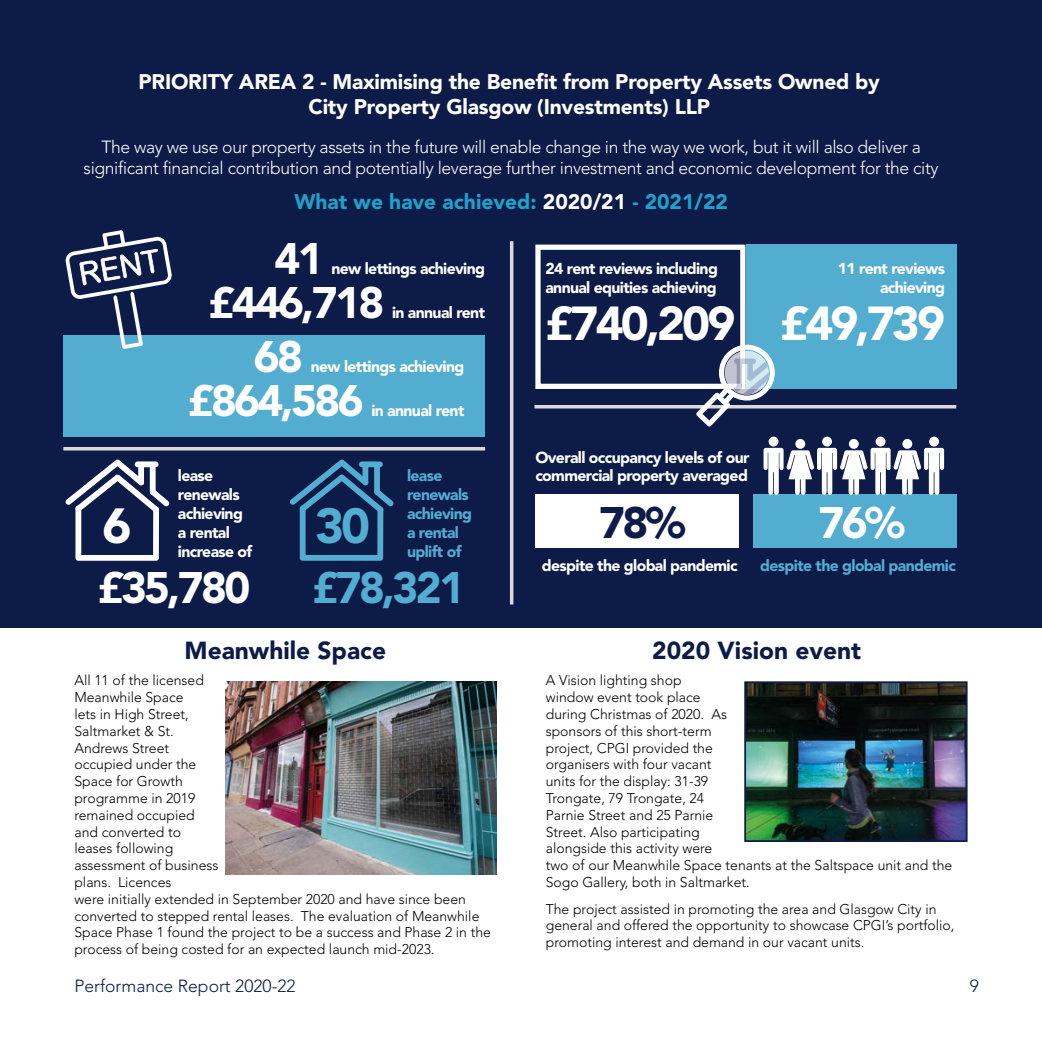
<style>
.page{position:relative;width:1042px;height:1042px;background:#fff}
.page>*{position:absolute;margin:0;border:0;box-sizing:border-box;transform-origin:0 0}
.t1{font:900 49px "Avenir";color:#52add0}
.t2{font:900 49px "Avenir";color:#fff}
.t3{font:900 47.25px "Avenir";letter-spacing:-.06em;color:#fff}
.t4{font:900 43.75px "Avenir";letter-spacing:-.06em;color:#fff}
.t5{font:900 43.75px "Avenir";color:#52add0}
.t6{font:900 43.75px "Avenir";color:#0c1b47}
.t7{font:900 24.5px "Avenir";color:#0c1b47}
.t8{font:900 21px/25.2px "Avenir";letter-spacing:-.01em;color:#fff;text-align:center}
.t9{font:900 21px "Avenir";color:#1fa2c9}
.t10{font:300 17.5px/21px "Avenir";letter-spacing:-.02em;color:#fff;text-align:center}
.t11{font:300 17.5px "Avenir";color:#0c1b47}
.t12{font:900 15.75px/18.9px "Avenir";letter-spacing:-.04em;color:#fff}
.t13{font:900 15.75px/18.9px "Avenir";letter-spacing:-.04em;color:#52add0}
.t14{font:300 14px/16.8px "Avenir";color:#000}
.s1{color:#fff}
</style>
<div class="page">
<div style="left:0;top:0;width:1042px;height:628px;background:#0c1b47"></div>
<img style="left:747px;top:684px;width:217px;height:155px">
<div style="left:744px;top:681px;width:223px;height:161px;border:2px solid #0c1b47"></div>
<div style="left:753px;top:494px;width:203px;height:54px;background:#52add0"></div>
<div style="left:535px;top:494px;width:204px;height:54px;background:#fff"></div>
<div style="left:63px;top:335px;width:422px;height:102px;background:#52add0"></div>
<div style="left:746px;top:245px;width:210px;height:144px;background:#52add0"></div>
<div style="left:535px;top:245px;width:210px;height:144px;border:5px solid #fff"></div>
<hr style="left:534px;top:405px;width:422px;height:3px;background:#dadada">
<hr style="left:63px;top:447px;width:422px;height:3px;background:#dadada">
<hr style="left:510px;top:241px;width:3px;height:363px;background:#dadada">
<svg style="left:696px;top:344px;width:79px;height:82px"></svg>
<svg style="left:65px;top:230px;width:107px;height:119px"></svg>
<svg style="left:65px;top:459px;width:105px;height:102px"></svg>
<svg style="left:290px;top:459px;width:104px;height:102px"></svg>
<div style="left:849px;top:439px;width:10px;height:10px;background:#fff;border-radius:50%"></div>
<div style="left:902px;top:439px;width:10px;height:10px;background:#fff;border-radius:50%"></div>
<div style="left:795px;top:439px;width:10px;height:10px;background:#fff;border-radius:50%"></div>
<div style="left:929px;top:437px;width:10px;height:9px;background:#fff;border-radius:50%"></div>
<div style="left:875px;top:437px;width:10px;height:9px;background:#fff;border-radius:50%"></div>
<div style="left:768px;top:437px;width:10px;height:9px;background:#fff;border-radius:50%"></div>
<svg style="left:763px;top:448px;width:181px;height:47px"></svg>
<div style="left:822px;top:437px;width:10px;height:9px;background:#fff;border-radius:50%"></div>
<img style="left:225px;top:681px;width:271px;height:193px">
<h3 class="t8" style="left:139px;top:69px;width:743px">PRIORITY AREA 2 - Maximising the Benefit from Property Assets Owned by<br>City Property Glasgow (Investments) LLP</h3>
<p class="t10" style="left:84px;top:136px;width:856px">The way we use our property assets in the future will enable change in the way we work, but it will also deliver a significant financial contribution and potentially leverage further investment and economic development for the city</p>
<h3 class="t9" style="left:294px;top:189px;width:435px">What we have achieved: <span class="s1">2020/21</span> - 2021/22</h3>
<h3 class="t4" style="left:274px;top:233px;width:51px">41</h3>
<p class="t12" style="left:545px;top:259px;width:174px">24 rent reviews including annual equities achieving</p>
<h2 class="t3" style="left:545px;top:295px;width:191px">£740,209</h2>
<p class="t12" style="left:331px;top:259px;width:155px">new lettings achieving</p>
<h3 class="t4" style="left:208px;top:276px;width:177px">£446,718</h3>
<p class="t12" style="left:838px;top:259px;width:109px;text-align:right">11 rent reviews achieving</p>
<h2 class="t3" style="left:780px;top:295px;width:166px">£49,739</h2>
<p class="t12" style="left:392px;top:303px;width:95px">in annual rent</p>
<h3 class="t4" style="left:254px;top:331px;width:51px">68</h3>
<p class="t12" style="left:311px;top:357px;width:155px">new lettings achieving</p>
<h3 class="t4" style="left:188px;top:374px;width:177px">£864,586</h3>
<p class="t12" style="left:371px;top:401px;width:95px">in annual rent</p>
<p class="t12" style="left:178px;top:466px;width:76px">lease renewals achieving a rental increase of</p>
<p class="t13" style="left:407px;top:466px;width:67px">lease renewals achieving a rental</p>
<h1 class="t2" style="left:103px;top:497px;width:30px">6</h1>
<h1 class="t1" style="left:315px;top:497px;width:57px">30</h1>
<p class="t13" style="left:407px;top:541px;width:56px">uplift of</p>
<h3 class="t4" style="left:98px;top:561px;width:154px">£35,780</h3>
<h3 class="t5" style="left:312px;top:561px;width:154px">£78,321</h3>
<h3 class="t7" style="left:185px;top:635px;width:203px">Meanwhile Space</h3>
<p class="t14" style="left:74px;top:672px;width:418px">All 11 of the licensed<br>Meanwhile Space<br>lets in High Street,<br>Saltmarket &amp; St.<br>Andrews Street<br>occupied under the<br>Space for Growth<br>programme in 2019<br>remained occupied<br>and converted to<br>leases following<br>assessment of business<br>plans. Licences<br>were initially extended in September 2020 and have since been converted to stepped rental leases. The evaluation of Meanwhile<br>Space Phase 1 found the project to be a success and Phase 2 in the process of being costed for an expected launch mid-2023.</p>
<p class="t12" style="left:535px;top:447px;width:216px">Overall occupancy levels of our commercial property averaged</p>
<h3 class="t6" style="left:599px;top:496px;width:88px">78%</h3>
<h3 class="t4" style="left:818px;top:496px;width:88px">76%</h3>
<p class="t12" style="left:542px;top:556px;width:197px">despite the global pandemic</p>
<p class="t13" style="left:760px;top:556px;width:197px">despite the global pandemic</p>
<h3 class="t7" style="left:652px;top:635px;width:210px">2020 Vision event</h3>
<p class="t14" style="left:546px;top:672px;width:408px">A Vision lighting shop<br>window event took place<br>during Christmas of 2020. As<br>sponsors of this short-term<br>project, CPGI provided the<br>organisers with four vacant<br>units for the display: 31-39<br>Trongate, 79 Trongate, 24<br>Parnie Street and 25 Parnie<br>Street. Also participating<br>alongside this activity were<br>two of our Meanwhile Space tenants at the Saltspace unit and the<br>Sogo Gallery, both in Saltmarket.</p>
<p class="t14" style="left:546px;top:900px;width:410px">The project assisted in promoting the area and Glasgow City in general and offered the opportunity to showcase CPGI’s portfolio, promoting interest and demand in our vacant units.</p>
<p class="t11" style="left:74px;top:976px;width:223px">Performance Report 2020-22</p>
<p class="t11" style="left:970px;top:976px;width:11px">9</p>
</div>
